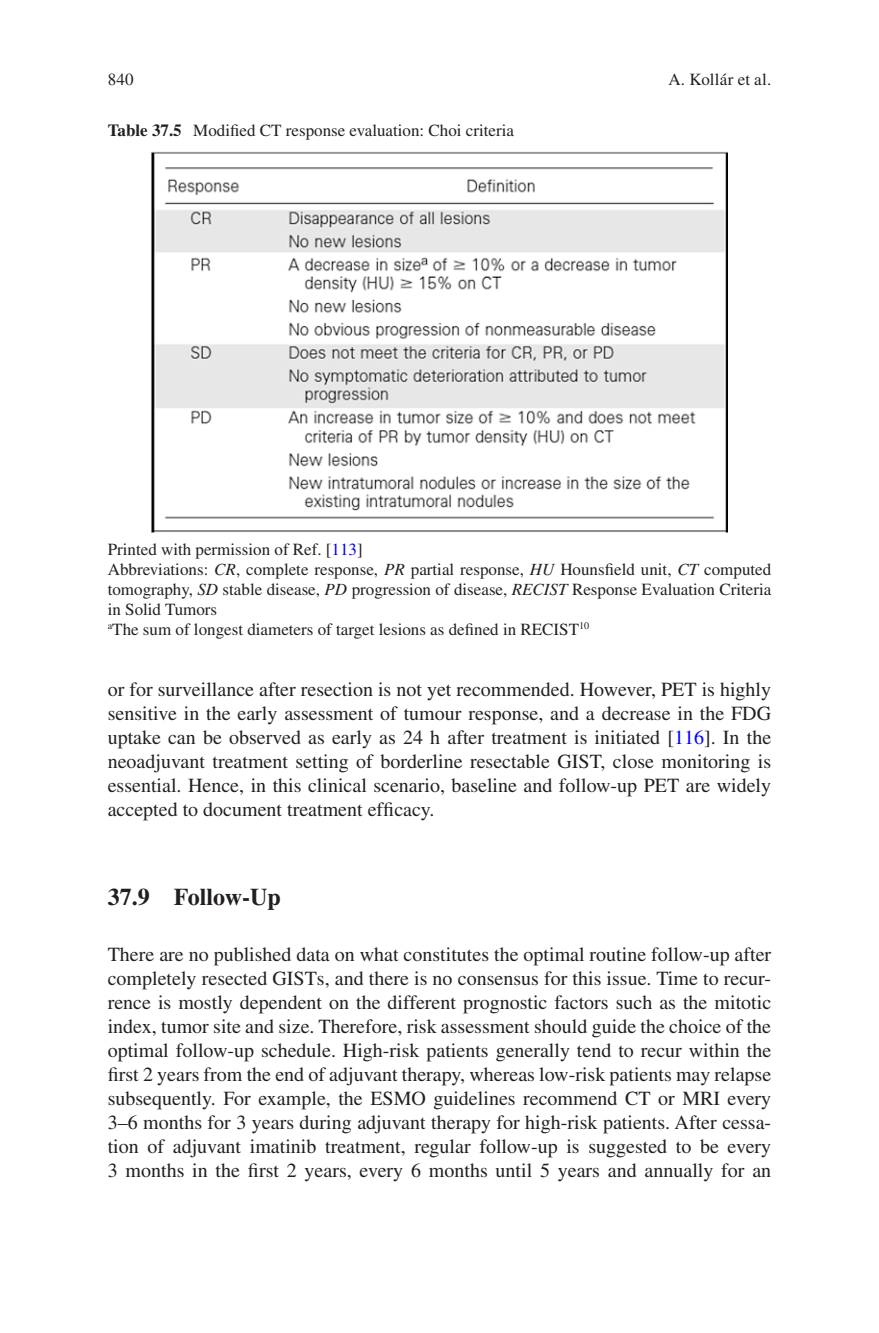
<style>
.page{position:relative;width:879px;height:1333px;background:#fff}
.page>*{position:absolute;margin:0;border:0;box-sizing:border-box;transform-origin:0 0}
.t1{font:700 24px "Lxyvlx Nltvtw Times LT Std";color:#231f20}
.t2{font:20px/24px "Rxywgg Lgljvb Times LT Std";color:#231f20;text-align:justify}
.t3{font:17px/20px "Rxywgg Lgljvb Times LT Std";color:#231f20}
.t4{font:17px "Xfdxyb Kgrkbj Times LT Std";letter-spacing:.005em;color:#231f20}
.s1{font-family:"Lxyvlx Nltvtw Times LT Std";font-weight:700}
.s2{color:#00f}
.s3{font-family:"Ngktjw Xwftbj Times LT Std";font-style:italic}
</style>
<div class="page">
<img style="left:151px;top:151px;width:576px;height:382px">
<p class="t3" style="left:108px;top:69px;width:28px">840</p>
<p class="t3" style="left:108px;top:120px;width:408px"><span class="s1">Table 37.5</span> Modified CT response evaluation: Choi criteria</p>
<p class="t4" style="left:668px;top:70px;width:104px">A. Kollár et al.</p>
<p class="t3" style="left:108px;top:539px;width:665px">Printed with permission of Ref. [<span class="s2">113</span>]<br>Abbreviations: <span class="s3">CR</span>, complete response, <span class="s3">PR</span> partial response, <span class="s3">HU</span> Hounsfield unit, <span class="s3">CT</span> computed tomography, <span class="s3">SD</span> stable disease, <span class="s3">PD</span> progression of disease, <span class="s3">RECIST</span> Response Evaluation Criteria in Solid Tumors<br><sup>a</sup>The sum of longest diameters of target lesions as defined in RECIST<sup>10</sup></p>
<p class="t2" style="left:108px;top:677px;width:665px">or for surveillance after resection is not yet recommended. However, PET is highly sensitive in the early assessment of tumour response, and a decrease in the FDG uptake can be observed as early as 24 h after treatment is initiated [<span class="s2">116</span>]. In the neoadjuvant treatment setting of borderline resectable GIST, close monitoring is essential. Hence, in this clinical scenario, baseline and follow-up PET are widely accepted to document treatment efficacy.</p>
<p class="t1" style="left:108px;top:882px;width:175px">37.9 Follow-Up</p>
<p class="t2" style="left:108px;top:941px;width:665px">There are no published data on what constitutes the optimal routine follow-up after completely resected GISTs, and there is no consensus for this issue. Time to recur&shy;rence is mostly dependent on the different prognostic factors such as the mitotic index, tumor site and size. Therefore, risk assessment should guide the choice of the optimal follow-up schedule. High-risk patients generally tend to recur within the first 2 years from the end of adjuvant therapy, whereas low-risk patients may relapse subsequently. For example, the ESMO guidelines recommend CT or MRI every 3–6 months for 3 years during adjuvant therapy for high-risk patients. After cessa&shy;tion of adjuvant imatinib treatment, regular follow-up is suggested to be every 3 months in the first 2 years, every 6 months until 5 years and annually for an</p>
</div>
